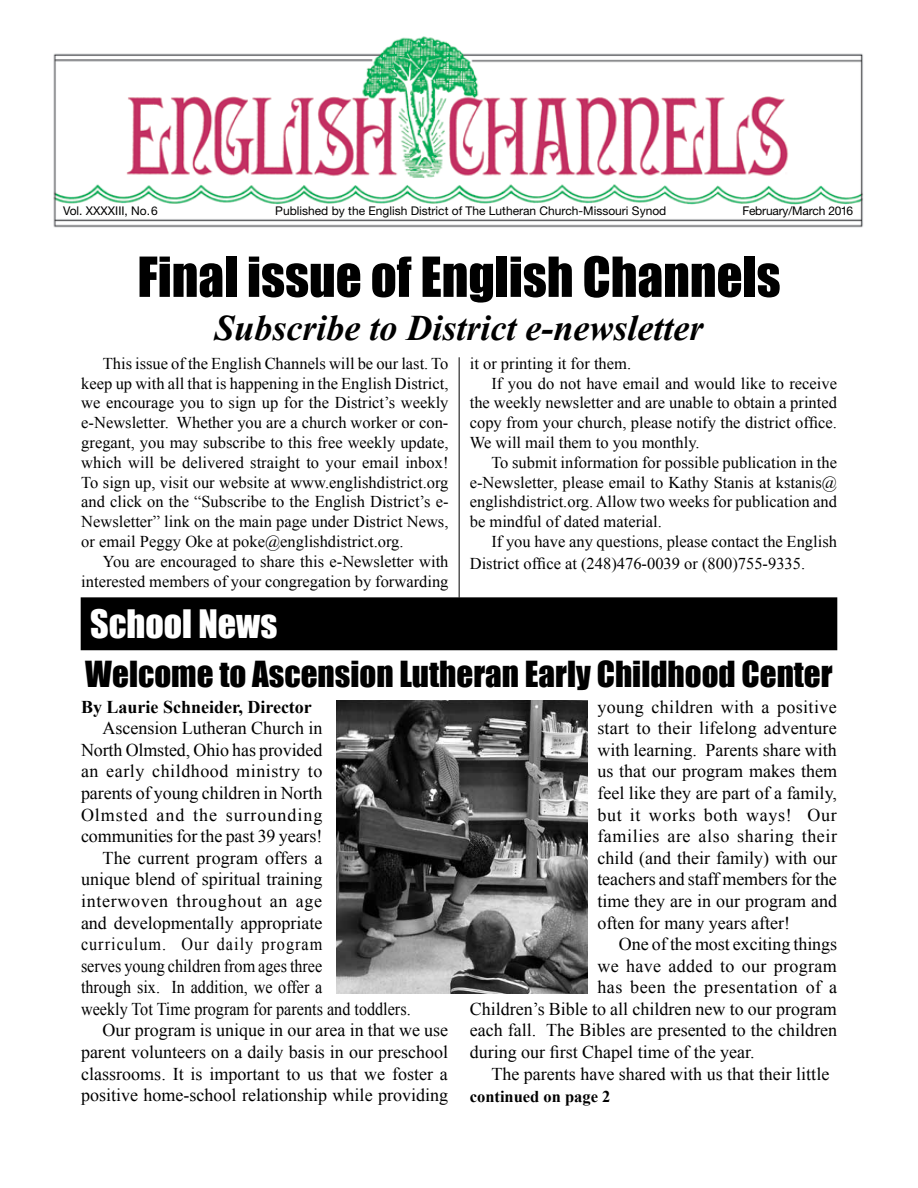
<style>
.page{position:relative;width:918px;height:1188px;background:#fff}
.page>*{position:absolute;margin:0;border:0;box-sizing:border-box;transform-origin:0 0}
.t1{font:51px "Impact";color:#000}
.t2{font:italic 700 36px "Times New Roman";color:#000}
.t3{font:36px "Impact";color:#fff}
.t4{font:33px "Impact";color:#000}
.t5{font:18px/21.6px "Times New Roman";color:#000;text-align:justify}
.t6{font:18px "Times New Roman";color:#000;scale:.9 1}
.t7{font:18px "Times New Roman";letter-spacing:.03em;color:#000}
.t8{font:700 18px "Times New Roman";color:#000}
.t9{font:18px "Times New Roman";letter-spacing:.065em;color:#000;scale:.9 1}
.t10{font:18px "Times New Roman";letter-spacing:.04em;color:#000}
.t11{font:18px "Times New Roman";letter-spacing:.055em;color:#000}
.t12{font:18px "Times New Roman";letter-spacing:.02em;color:#000}
.t13{font:16.5px/19.8px "Times New Roman";color:#000;text-align:justify}
.t14{font:700 16.5px "Times New Roman";color:#000}
.t15{font:12px "Helvetica Neue";color:#000}
</style>
<div class="page">
<img style="left:53px;top:36px;width:811px;height:192px">
<hr style="left:459px;top:357px;width:1px;height:241px;background:#000">
<div style="left:81px;top:598px;width:756px;height:52px;background:#000"></div>
<img style="left:336px;top:700px;width:251px;height:294px">
<p class="t15" style="left:63px;top:204px;width:96px">Vol. XXXXIII, No. 6</p>
<p class="t15" style="left:275px;top:204px;width:393px">Published by the English District of The Lutheran Church-Missouri Synod</p>
<p class="t15" style="left:742px;top:204px;width:112px">February/March 2016</p>
<h1 class="t1" style="left:137px;top:237px;width:645px">Final issue of English Channels</h1>
<h2 class="t2" style="left:215px;top:303px;width:491px">Subscribe to District e-newsletter</h2>
<p class="t13" style="left:470px;top:353px;width:163px">it or printing it for them.</p>
<p class="t13" style="left:491px;top:373px;width:347px">If you do not have email and would like to receive</p>
<p class="t13" style="left:470px;top:393px;width:369px">the weekly newsletter and are unable to obtain a printed</p>
<p class="t13" style="left:470px;top:412px;width:369px">copy from your church, please notify the district office.</p>
<p class="t13" style="left:470px;top:432px;width:231px">We will mail them to you monthly.</p>
<p class="t13" style="left:491px;top:452px;width:347px">To submit information for possible publication in the</p>
<p class="t13" style="left:470px;top:472px;width:369px">e-Newsletter, please email to Kathy Stanis at kstanis@</p>
<p class="t13" style="left:470px;top:492px;width:369px">englishdistrict.org. Allow two weeks for publication and</p>
<p class="t13" style="left:470px;top:511px;width:194px">be mindful of dated material.</p>
<p class="t13" style="left:491px;top:531px;width:347px">If you have any questions, please contact the English</p>
<p class="t13" style="left:470px;top:553px;width:337px">District office at (248)476-0039 or (800)755-9335.</p>
<h2 class="t3" style="left:90px;top:595px;width:189px">School News</h2>
<h3 class="t4" style="left:85px;top:649px;width:749px">Welcome to Ascension Lutheran Early Childhood Center</h3>
<p class="t8" style="left:81px;top:694px;width:232px">By Laurie Schneider, Director</p>
<p class="t5" style="left:103px;top:717px;width:221px">Ascension Lutheran Church in</p>
<p class="t5" style="left:81px;top:739px;width:243px">North Olmsted, Ohio has provided</p>
<p class="t7" style="left:81px;top:759px;width:243px">an early childhood ministry to</p>
<p class="t5" style="left:81px;top:782px;width:243px">parents of young children in North</p>
<p class="t11" style="left:81px;top:803px;width:243px">Olmsted and the surrounding</p>
<p class="t5" style="left:81px;top:825px;width:243px">communities for the past 39 years!</p>
<p class="t5" style="left:103px;top:847px;width:221px">The current program offers a</p>
<p class="t5" style="left:81px;top:868px;width:243px">unique blend of spiritual training</p>
<p class="t10" style="left:81px;top:889px;width:243px">interwoven throughout an age</p>
<p class="t5" style="left:81px;top:912px;width:243px">and developmentally appropriate</p>
<p class="t9" style="left:81px;top:932px;width:270px">curriculum. Our daily program</p>
<p class="t6" style="left:81px;top:954px;width:270px">serves young children from ages three</p>
<p class="t6" style="left:81px;top:975px;width:270px">through six. In addition, we offer a</p>
<p class="t6" style="left:81px;top:997px;width:368px">weekly Tot Time program for parents and toddlers.</p>
<p class="t5" style="left:103px;top:1019px;width:347px">Our program is unique in our area in that we use</p>
<p class="t5" style="left:81px;top:1041px;width:369px">parent volunteers on a daily basis in our preschool</p>
<p class="t5" style="left:81px;top:1062px;width:368px">classrooms. It is important to us that we foster a</p>
<p class="t5" style="left:81px;top:1084px;width:369px">positive home-school relationship while providing</p>
<p class="t13" style="left:81px;top:353px;width:369px;text-indent:22px">This issue of the English Channels will be our last. To keep up with all that is happening in the English District, we encourage you to sign up for the District’s weekly e-Newsletter. Whether you are a church worker or con&shy;gregant, you may subscribe to this free weekly update, which will be delivered straight to your email inbox!<br>To sign up, visit our website at www.englishdistrict.org and click on the “Subscribe to the English District’s e-Newsletter” link on the main page under District News, or email Peggy Oke at poke@englishdistrict.org.</p>
<p class="t13" style="left:81px;top:551px;width:369px;text-align:right">You are encouraged to share this e-Newsletter with interested members of your congregation by forwarding</p>
<p class="t5" style="left:597px;top:696px;width:241px">young children with a positive start to their lifelong adventure with learning. Parents share with us that our program makes them feel like they are part of a family, but it works both ways! Our families are also sharing their child (and their family) with our teachers and staff members for the time they are in our program and often for many years after!</p>
<p class="t5" style="left:619px;top:933px;width:220px">One of the most exciting things</p>
<p class="t12" style="left:597px;top:954px;width:241px">we have added to our program</p>
<p class="t7" style="left:597px;top:975px;width:241px">has been the presentation of a</p>
<p class="t5" style="left:470px;top:998px;width:369px">Children’s Bible to all children new to our program</p>
<p class="t5" style="left:470px;top:1019px;width:369px">each fall. The Bibles are presented to the children</p>
<p class="t5" style="left:470px;top:1041px;width:286px">during our first Chapel time of the year.</p>
<p class="t5" style="left:491px;top:1062px;width:339px">The parents have shared with us that their little</p>
<p class="t14" style="left:470px;top:1085px;width:142px">continued on page 2</p>
</div>
